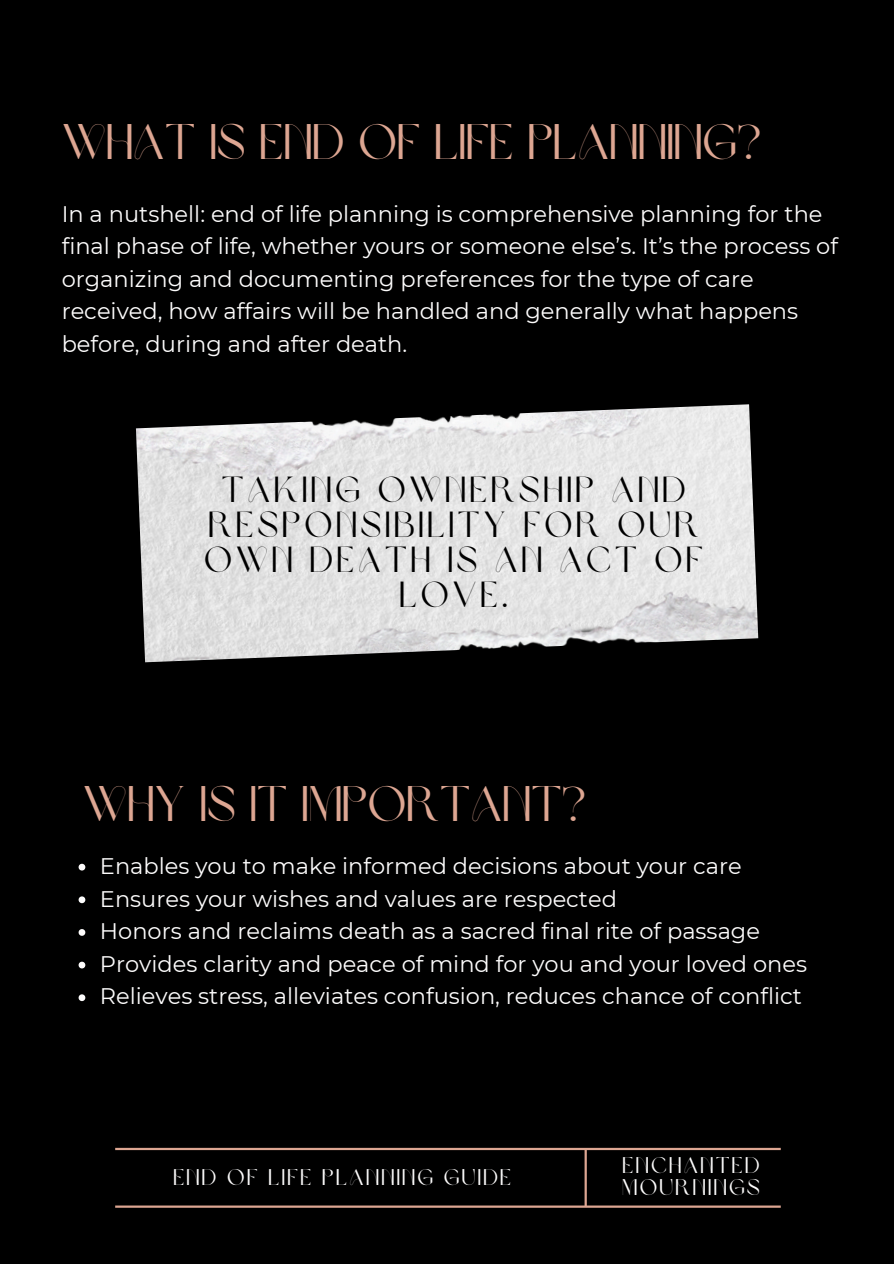
<style>
.page{position:relative;width:894px;height:1264px;background:#fff}
.page>*{position:absolute;margin:0;border:0;box-sizing:border-box;transform-origin:0 0}
.t1{font:49.5px "Brown Sugar";color:#dda692}
.t2{font:36px/34.8px "Brown Sugar";letter-spacing:.1em;color:#000;text-align:center}
.t3{font:22.5px/32.7px "Montserrat";color:#fdfcfc}
.t4{font:22.5px/22.5px "Brown Sugar";letter-spacing:.1em;color:#fdfcfc}
</style>
<div class="page">
<div style="left:0;top:0;width:893px;height:1263px;background:#000"></div>
<hr style="left:115px;top:1147px;width:665px;height:3px;background:#dda692">
<hr style="left:115px;top:1205px;width:665px;height:2px;background:#dda692">
<hr style="left:584px;top:1148px;width:2px;height:58px;background:#dda692">
<img style="left:136px;top:404px;width:622px;height:258px">
<svg style="left:79px;top:863px;width:6px;height:7px"></svg>
<svg style="left:79px;top:896px;width:6px;height:7px"></svg>
<svg style="left:79px;top:929px;width:6px;height:6px"></svg>
<svg style="left:79px;top:961px;width:6px;height:7px"></svg>
<svg style="left:79px;top:994px;width:6px;height:7px"></svg>
<p class="t1" style="left:62px;top:122px;width:701px">WHAT IS END OF LIFE PLANNING?</p>
<h2 class="t3" style="left:62px;top:197px;width:777px">In a nutshell: end of life planning is comprehensive planning for the final phase of life, whether yours or someone else’s. It’s the process of organizing and documenting preferences for the type of care received, how affairs will be handled and generally what happens before, during and after death.</h2>
<h3 class="t2" style="left:204px;top:476px;width:500px">TAKING OWNERSHIP AND<br>RESPONSIBILITY FOR OUR<br>OWN DEATH IS AN ACT OF<br>LOVE.</h3>
<p class="t1" style="left:83px;top:784px;width:504px">WHY IS IT IMPORTANT?</p>
<p class="t3" style="left:100px;top:849px;width:643px">Enables you to make informed decisions about your care</p>
<p class="t3" style="left:100px;top:882px;width:518px">Ensures your wishes and values are respected</p>
<p class="t3" style="left:100px;top:914px;width:661px">Honors and reclaims death as a sacred final rite of passage</p>
<p class="t3" style="left:100px;top:947px;width:708px">Provides clarity and peace of mind for you and your loved ones</p>
<h3 class="t3" style="left:100px;top:980px;width:703px">Relieves stress, alleviates confusion, reduces chance of conflict</h3>
<p class="t4" style="left:173px;top:1168px;width:339px">END OF LIFE PLANNING GUIDE</p>
<h1 class="t4" style="left:622px;top:1155px;width:139px">ENCHANTED<br>MOURNINGS</h1>
</div>
